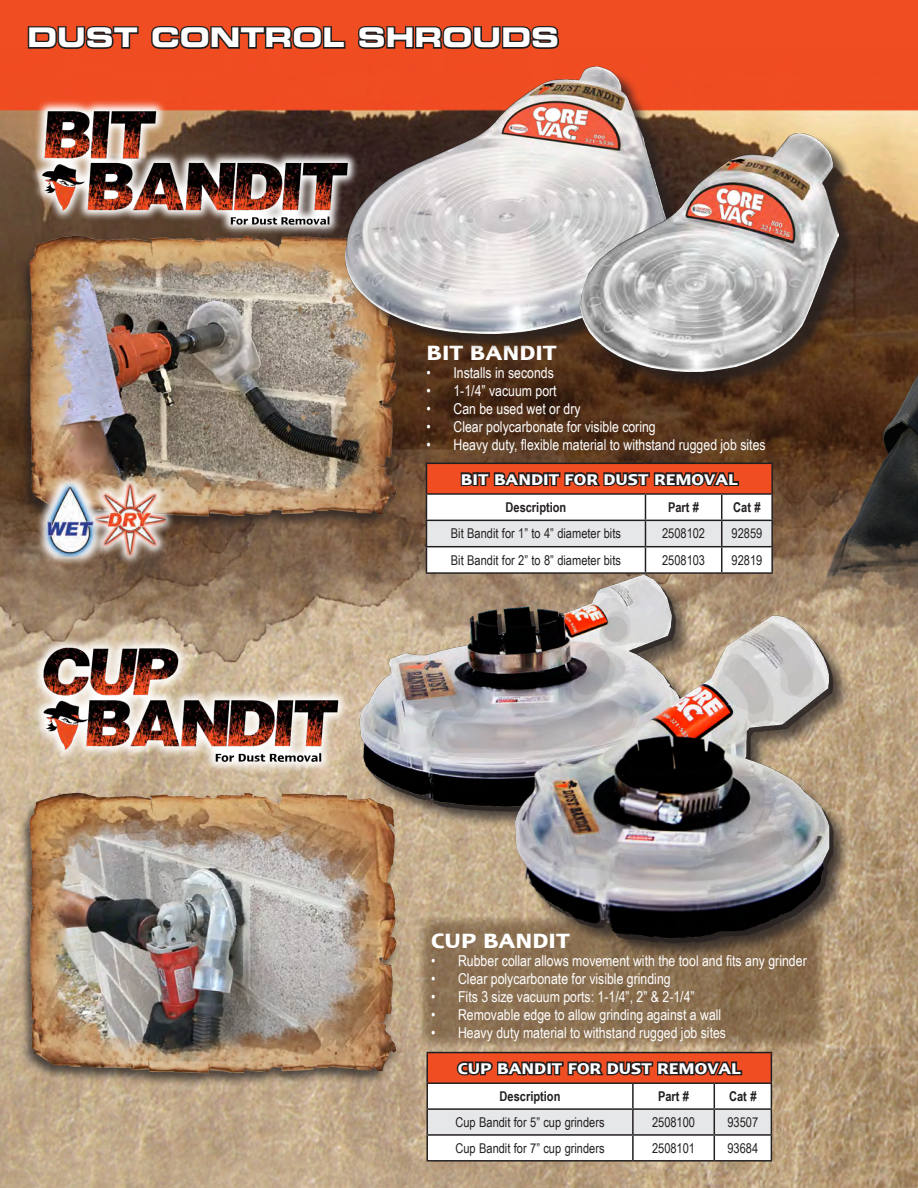
<style>
.page{position:relative;width:918px;height:1188px;background:#fff}
.page>*{position:absolute;margin:0;border:0;box-sizing:border-box;transform-origin:0 0}
.t1{font:27px "Eurostile LT Std Bold Ex 2";color:#fff}
.t2{font:600 24px "Linotype Ergo";color:#fff}
.t3{font:600 18px "Linotype Ergo";color:#fff}
.t4{font:15px "Arial Narrow";color:#fff}
.t5{font:13.5px "Arial Narrow";color:#231f20}
.t6{font:700 13.5px "Arial Narrow";color:#231f20}
</style>
<div class="page">
<img style="left:0;top:0;width:918px;height:1188px">
<div style="left:18px;top:231px;width:383px;height:300px;background:#231f20;opacity:.75"></div>
<img style="left:27px;top:231px;width:375px;height:289px">
<div style="left:348px;top:69px;width:338px;height:284px;background:#231f20;opacity:.75"></div>
<img style="left:346px;top:66px;width:321px;height:268px">
<div style="left:584px;top:136px;width:272px;height:254px;background:#231f20;opacity:.75"></div>
<img style="left:581px;top:133px;width:257px;height:238px">
<div style="left:16px;top:788px;width:386px;height:300px;background:#231f20;opacity:.75"></div>
<img style="left:27px;top:788px;width:375px;height:289px">
<img style="left:35px;top:84px;width:324px;height:152px">
<svg style="left:419px;top:961px;width:406px;height:86px;background:#8e7455"></svg>
<svg style="left:31px;top:635px;width:318px;height:139px;background:#c5af91"></svg>
<img style="left:27px;top:640px;width:322px;height:131px">
<hr style="left:722px;top:463px;width:51px;height:1px;background:#231f20">
<hr style="left:771px;top:464px;width:2px;height:29px;background:#231f20">
<hr style="left:722px;top:493px;width:51px;height:2px;background:#231f20">
<hr style="left:771px;top:495px;width:2px;height:25px;background:#231f20">
<hr style="left:722px;top:520px;width:51px;height:1px;background:#231f20">
<hr style="left:771px;top:521px;width:2px;height:25px;background:#231f20">
<hr style="left:722px;top:546px;width:51px;height:1px;background:#231f20">
<hr style="left:771px;top:547px;width:2px;height:25px;background:#231f20">
<svg style="left:426px;top:460px;width:346px;height:103px"></svg>
<hr style="left:426px;top:1052px;width:207px;height:1px;background:#231f20">
<hr style="left:426px;top:1053px;width:2px;height:29px;background:#231f20">
<hr style="left:426px;top:1082px;width:207px;height:2px;background:#231f20">
<hr style="left:426px;top:1084px;width:2px;height:24px;background:#231f20">
<hr style="left:426px;top:1108px;width:207px;height:2px;background:#231f20">
<hr style="left:426px;top:1110px;width:2px;height:24px;background:#231f20">
<hr style="left:426px;top:1134px;width:207px;height:2px;background:#231f20">
<hr style="left:426px;top:1136px;width:2px;height:24px;background:#231f20">
<hr style="left:426px;top:1160px;width:207px;height:2px;background:#231f20">
<hr style="left:633px;top:1160px;width:81px;height:2px;background:#231f20">
<hr style="left:714px;top:1160px;width:58px;height:2px;background:#231f20">
<svg style="left:427px;top:1049px;width:345px;height:112px"></svg>
<div style="left:363px;top:578px;width:489px;height:383px;background:#231f20;opacity:.75"></div>
<img style="left:349px;top:563px;width:492px;height:386px">
<svg style="left:26px;top:24px;width:114px;height:26px;background:#8d3620"></svg>
<svg style="left:150px;top:24px;width:197px;height:27px;background:#933720"></svg>
<svg style="left:356px;top:24px;width:205px;height:26px;background:#863520"></svg>
<svg style="left:105px;top:474px;width:70px;height:92px;background:#8d745b"></svg>
<img style="left:105px;top:483px;width:60px;height:73px">
<img style="left:35px;top:474px;width:70px;height:92px">
<p class="t1" style="left:27px;top:19px;width:534px">DUST CONTROL SHROUDS</p>
<p class="t2" style="left:426px;top:340px;width:132px">BIT BANDIT</p>
<p class="t4" style="left:426px;top:362px;width:129px">• Installs in seconds</p>
<p class="t4" style="left:426px;top:380px;width:132px">• 1-1/4” vacuum port</p>
<p class="t4" style="left:426px;top:398px;width:156px">• Can be used wet or dry</p>
<p class="t4" style="left:426px;top:416px;width:231px">• Clear polycarbonate for visible coring</p>
<p class="t4" style="left:426px;top:434px;width:341px">• Heavy duty, flexible material to withstand rugged job sites</p>
<p class="t3" style="left:461px;top:469px;width:278px">BIT BANDIT FOR DUST REMOVAL</p>
<p class="t6" style="left:506px;top:497px;width:62px">Description</p>
<p class="t6" style="left:668px;top:497px;width:33px">Part #</p>
<p class="t6" style="left:733px;top:497px;width:29px">Cat #</p>
<p class="t5" style="left:451px;top:524px;width:172px">Bit Bandit for 1” to 4” diameter bits</p>
<p class="t5" style="left:662px;top:524px;width:45px">2508102</p>
<p class="t5" style="left:732px;top:524px;width:32px">92859</p>
<p class="t5" style="left:451px;top:550px;width:172px">Bit Bandit for 2” to 8” diameter bits</p>
<p class="t5" style="left:662px;top:550px;width:45px">2508103</p>
<p class="t5" style="left:732px;top:550px;width:32px">92819</p>
<p class="t2" style="left:431px;top:928px;width:140px">CUP BANDIT</p>
<p class="t4" style="left:431px;top:950px;width:377px">• Rubber collar allows movement with the tool and fits any grinder</p>
<p class="t4" style="left:431px;top:968px;width:241px">• Clear polycarbonate for visible grinding</p>
<p class="t4" style="left:431px;top:986px;width:265px">• Fits 3 size vacuum ports: 1-1/4”, 2” &amp; 2-1/4”</p>
<p class="t4" style="left:431px;top:1004px;width:292px">• Removable edge to allow grinding against a wall</p>
<p class="t4" style="left:431px;top:1022px;width:297px">• Heavy duty material to withstand rugged job sites</p>
<p class="t3" style="left:458px;top:1059px;width:285px">CUP BANDIT FOR DUST REMOVAL</p>
<p class="t6" style="left:500px;top:1086px;width:62px">Description</p>
<p class="t6" style="left:658px;top:1086px;width:33px">Part #</p>
<p class="t6" style="left:729px;top:1086px;width:29px">Cat #</p>
<p class="t5" style="left:455px;top:1112px;width:151px">Cup Bandit for 5” cup grinders</p>
<p class="t5" style="left:652px;top:1112px;width:45px">2508100</p>
<p class="t5" style="left:727px;top:1112px;width:32px">93507</p>
<p class="t5" style="left:455px;top:1138px;width:151px">Cup Bandit for 7” cup grinders</p>
<p class="t5" style="left:652px;top:1138px;width:45px">2508101</p>
<p class="t5" style="left:727px;top:1138px;width:32px">93684</p>
</div>
